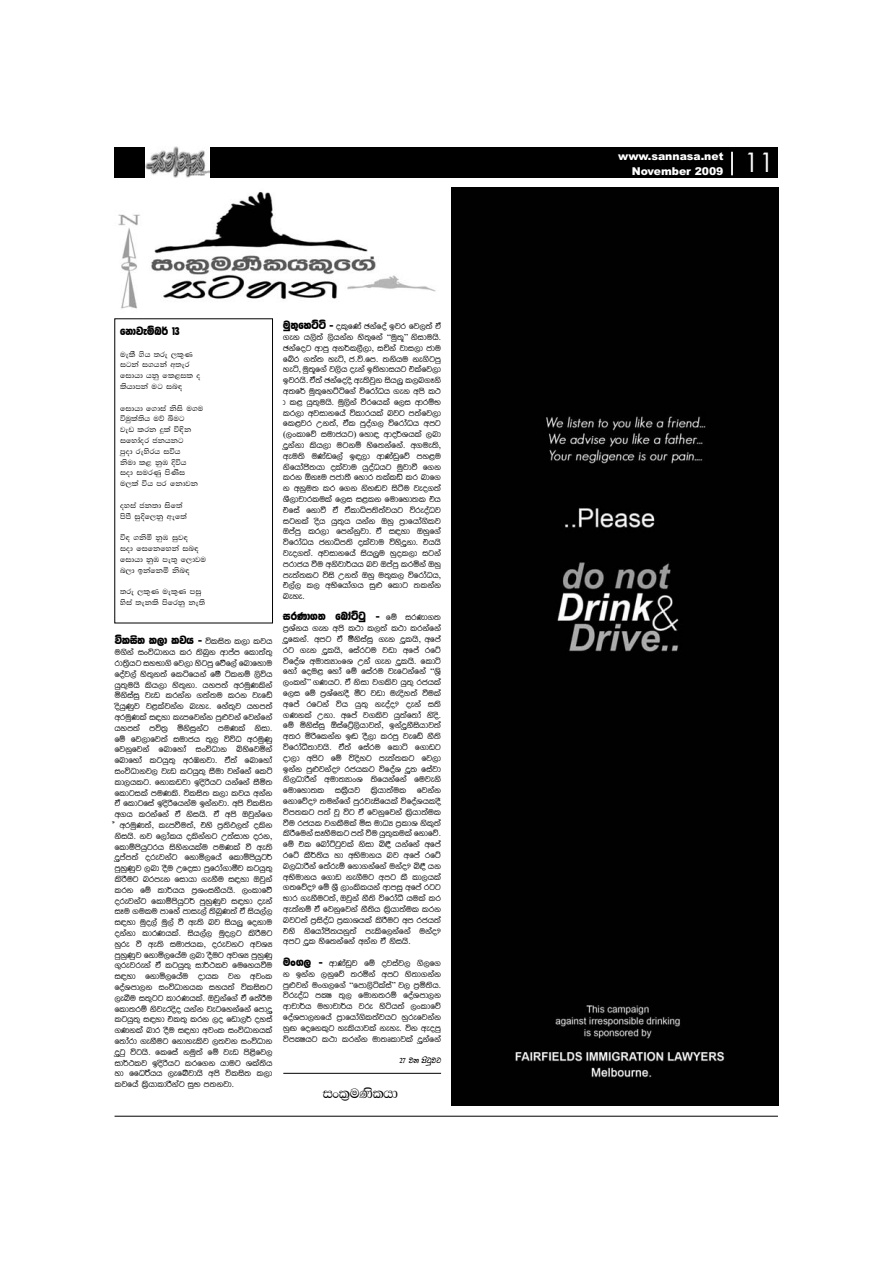
<style>
.page{position:relative;width:893px;height:1263px;background:#fff}
.page>*{position:absolute;margin:0;border:0;box-sizing:border-box;transform-origin:0 0}
.t1{font:27px "Century Gothic";color:#fff}
.t2{font:14.4px "FM Bindumathix";color:#000}
.t3{font:12.6px "FM Basurux";color:#000}
.t4{font:900 10.8px/14.5px "Arial";color:#fff;text-align:right}
.t5{font:10.8px "FM Deranax";color:#000}
.t6{font:9px/10.8px "FM Malithix";color:#000}
.t7{font:9px/10.8px "FM Abhayax";color:#000}
.s1{font-family:"FM Malithix";font-size:9px}
.s2{font-family:"Times New Roman"}
.s3{font-family:"FM Basurux";font-size:12.6px}
</style>
<div class="page">
<div style="left:115px;top:147px;width:663px;height:30px;background:#000"></div>
<hr style="left:731px;top:152px;width:2px;height:23px;background:#fff">
<img style="left:145px;top:147px;width:65px;height:30px">
<hr style="left:115px;top:1116px;width:663px;height:1px;background:#000">
<div style="left:452px;top:187px;width:326px;height:919px;background:#010101"></div>
<img style="left:118px;top:192px;width:318px;height:117px">
<hr style="left:283px;top:1073px;width:158px;height:1px;background:#000">
<div style="left:115px;top:319px;width:158px;height:304px;border:1px solid #000"></div>
<h3 class="t3" style="left:120px;top:323px;width:61px">FKDJEÏN¾ 13</h3>
<p class="t7" style="left:120px;top:348px;width:82px">uelS.sh ;re ,l=K igka i.hka w;er fidhd hkqfl&lt;il o lshdmka ug in|</p>
<p class="t7" style="left:120px;top:402px;width:85px">fidhd f.dia ksisu.u úuqla;sh uõ ìug<br>jev lrk ÿla ú¢k ifydaor ckhkg<br>mqod reysrh iúh<br>ksud l&lt; kqU Èúh<br>iod iurKqmsKsi u,la úh mr fkdjk</p>
<p class="t7" style="left:120px;top:499px;width:68px">oyia ck;d isf;a msmSiqÈf,kqwef;a</p>
<p class="t7" style="left:120px;top:532px;width:88px">ú| .ksñ kqU iqj|<br>iod fifkfyka in| fidhd kqU me;= f,dju n,d bkafkñ ksn|</p>
<p class="t7" style="left:120px;top:586px;width:92px">;re ,l=K uel=K miq ysia ;eklsmsfrkqke;s</p>
<h3 class="t3" style="left:115px;top:633px;width:159px">ÚLIS; L,D LJH - <span class="s1">úlis; l,d ljh</span></h3>
<p class="t6" style="left:115px;top:647px;width:165px">u.ska ixúOdkh lr ;snqk wdmam fld;a;= rd;s%hg iyNd.sfj,d ysgmqfjSf,a fndfydu foaj,a ys;=k;a fláfhka fuSálkï ,súh hq;=uhslsh,d ys;=kd<span class="s2">.</span> hym;a wruqKlska ñksiaiqjev lrkak .;a;u lrk jefâ oshqKqj j&lt;lajkak neye<span class="s2">.</span> fya;=j hym;a wruqKla i|yd lemfjkak mq¿jka fjkafka hym;a mú;% ñksiqkag muKla ksid<span class="s2">. </span>fï fj,dfj;a iudch ;=, úúO wruqKq fjkqfjka fndfyda ixúOdk ìysfjñka fndfyda lghq;= wrUkjd<span class="s2">.</span> ta;a fndfyda ixúOdkj, jev lghq;= iSud jkafka flá ld,hlg<span class="s2">.</span> fkdlvjd bosrshg hkafka iSñ; fldgila muKls<span class="s2">.</span> úlis; l,d ljh wkak ta fldgfia bosrsfhkau bkakjd<span class="s2">.</span> wmsúlis; w.h lrkafka ta ksihs<span class="s2">.</span> ta wmsTjqkaf.<br>a wruqK;a<span class="s2">,</span> lemùu;a<span class="s2">,</span> tysm%;sM,;a olsk ksihs<span class="s2">.</span> kj f,dalh olskakg W;aidy ork<span class="s2">, </span>fldïmshqgrh isyskhlau muKla ù we;s oqmam;a orejkag fkdñ,fha fldïmshqg¾ mqyqKqj ,nd oSu Wfoid mqfrda.dój lghq;= lsrSug nrmek fidhd .ekSu i|yd Tjqka lrk fï ld¾hh m%YxikShhs<span class="s2">.</span> ,xldfjS orejkag fldïmshqg¾ mqyqKqj i|yd oeka iEu .ulu mdfya mdie,a ;snqK;a ta ish,a, i|yd uqo,a uq,a ù we;snj ish,qfokdu okakd ldrKhla<span class="s2">.</span> ish,a, uqo,g lsrSug yqre ù we;s iudchl<span class="s2">,</span> orejkg wjYH mqyqKqj fkdñ,fhau ,nd oSug wjYH mqyqKq .=rejreka ta lghq;= id¾:lj fufyhùu i|yd fkdñ,fhau odhl jk wjxl foaYmd,k ixúOdkhl iyh;a úlis;g ,eîu i;=gg ldrKhla<span class="s2">.</span> Tjqkaf.a ta f;arSu fld;rï ksjeroso hkak jegfykafka fmdoq lghq;= i|yd tl;= lrk ,o fvd,¾ oyia .Kkla ndr oSu i|yd wjxl ixúOdkhla f;dard .ekSug fkdyelsj ,;jk ixúOdk oqgqúghs<span class="s2">.</span> flfia kuq;a fï jev ms&lt;sfj, id¾:lj bosrshg lrf.k hdug Yla;sh yd ffO¾ahh ,efnSjdhswmsúlis; l,d ljfha ls%hdldrSkag iqN m;kjd<span class="s2">.</span></p>
<p class="t6" style="left:283px;top:321px;width:165px"><span class="s3">UQ;=FYÜÁ -</span> ol=fKa Pkafoa bjr fj,;a ta .ek h,s;a ,shkak ys;=fka <span class="s2">“</span>uq;+<span class="s2">”</span> ksiduhs<span class="s2">.<br></span>Pkafog wdmqwk¾l,S,d<span class="s2">,</span> iÑka jdi,d cdu fír .;a; yeá<span class="s2">,</span> c<span class="s2">.</span>ú<span class="s2">.</span>fm<span class="s2">.</span> ;kshu ke.sgmq yeá<span class="s2">,</span> uq;+f.a j,sh oeka b;sydihg tlafj,d bjrhs<span class="s2">.</span> ta;a Pkafooswe;sjqk ish,ql,n.Eks w;f¾ uq;=fyÜáf.a úfrdaOh .ek wmsl:<br>d l&lt; hq;=uhs<span class="s2">.</span> uq,ska ùrfhla f,i wdrïN lr,d wjidkfha úldrhla njg m;afj,d fl&lt;jr Wk;a<span class="s2">,</span> tal mqoa., úfrdaOh wmg <span class="s2">(</span>,xldfõ iudchg<span class="s2">)</span> fyd| wdo¾Yhla ,nd oqkakd lsh,d ugkï ysf;kafka<span class="s2">.</span> w.ue;s<span class="s2">, </span>weu;s uKavf,a b|,d wdKavqfõ my&lt;u ksfhdacs;hd olajdu hqoaOhg uqjdù f.k lrk ´kEu mcd;Sfydr ;lalvslr ndf. k wkqu; lr f.k ksy~j isàu jeo.;a YS,dpdrlula f,i i&lt;lk fudfyd;l th tfia fkdù ta taldêm;s;ajhg úreoaOj igkla osh hq;=h hkak Tyqm%dfhda.slj Tmamq lr,d fmkakqjd<span class="s2">.</span> ta i|yd Tyqf.a úfrdaOh ckdêm;solajdu úysoqkd<span class="s2">.</span> thhs jeo.;a<span class="s2">.</span> wjidkfha ish,qu yqol,d igka mrdch ùu wksjd¾hh nj Tmamqlrñka Tyq me;a;lg úisWk;a Tyqu;=l, úfrdaOh<span class="s2">, </span>t,a, l, wNsfhda.h iq¿ fldg ;lkak neye<span class="s2">.</span></p>
<h3 class="t3" style="left:283px;top:609px;width:159px">IRKD.; FNDAÜGQ - <span class="s1">fï irKd.;</span></h3>
<p class="t6" style="left:283px;top:623px;width:165px">m%Yakh .ek wmsl:d l,;a l:d lrkafka oqflka<span class="s2">.</span> wmg ta ñsksiaiq.ek oqlhs<span class="s2">,</span> wfma rg .ek oqlhs<span class="s2">,</span> fiargu jvd wfma rfÜ úfoaY wud;HdxfY Wka .ek oqlhs<span class="s2">.</span> fldá fyda fou&lt; fyda fï fiaru jefgkafka <span class="s2">“</span>Ys% ,xlka<span class="s2">”</span> .Khg<span class="s2">.</span> ta ksid j.lsj hq;= rchla f,i fï m%YafkoSóg jvd ueosy;a ùula wfma rfgka úh hq;= keoao@ oeka i;s .Kkla Wkd<span class="s2">.</span> wfma j.lsj hq;af;da ksos<span class="s2">. </span>fï ñksiaiq´iafÜ%,shdj;a<span class="s2">,</span> bkaoqkSishdj;a w;r ñrsflkak b~ oS,d lrmqjefâ kS;s úfrdaë;djhs<span class="s2">.</span> ta;a fiaru fldá f.dvg od,d wmsg fï úosyg me;a;lg fj,d bkak mq¿jkao@ rchlg úfoaY oQ; fiajd ks,OdrSka wud;HdxY ;sfhkafka fujeks fudfyd;l ilS%hj ls%hd;aul fjkak fkdfõo@ ;ukaf.a mqrjeisfhla úfoaYhloS úm;lg m;a jQúg ta fjkqfjka l%shd;aul ùu rchl j.lSula ñi udOH m%ldY ksl=;a lsrSfuka iEySulg m;a ùu hq;=lula fkdfõ<span class="s2">. </span>fï tl fndaÜgqjla ksid ì£ hkafka wfma rfÜ lS¾;sh yd wNsudkh nj wfma rfÜ n,OdrSka f;areï fkd.kafka ukao@ ì£ hk wNsudkh f.dv ke.Sug wmg lSld,hla .;fõo@ fï Y%S,dxlslhka wdmiqwfma rgg Ndr .ekSug;a<span class="s2">,</span> Tjqka kS;súfrdaë hula lr we;akï ta fjkqfjka kS;sh l%shd;aul lrk njg;a m%isoaO m%ldYhla lsrSug wm rch;a tys ksfhdacs;hkq;a melsf,kafka ukao@ wmg oql ysf;kafka wkak ta ksihs<span class="s2">.</span></p>
<p class="t6" style="left:283px;top:957px;width:165px"><span class="s3">UX., -</span> wdKavqj fï ojiaj, .s,f. k bkak ,kqfõ ;rñka wmg ys;d.kak mq¿jka ux.,f.a <span class="s2">“</span>fmd,sálaia<span class="s2">”</span> j, m%ñ;sh<span class="s2">. </span>úreoaO mCI ;=, fudk;rï foaYmd,k wdpd¾h uydpd¾h jre ysáh;a ,xldfõ foaYmd,kfha m%dfhda.sl;ajhg yqrefjkak yqÕ fofkl=g yelshdjla keye<span class="s2">.</span> úk weomq úmCIhg l:d lrkak ud;Dldjla oqkafka</p>
<p class="t5" style="left:400px;top:1053px;width:43px">27 jk msgqjg</p>
<h2 class="t2" style="left:323px;top:1084px;width:76px">ixl%uKslhd</h2>
<p class="t4" style="left:618px;top:149px;width:107px">www.sannasa.net<br>November 2009</p>
<h1 class="t1" style="left:744px;top:146px;width:31px">11</h1>
</div>
